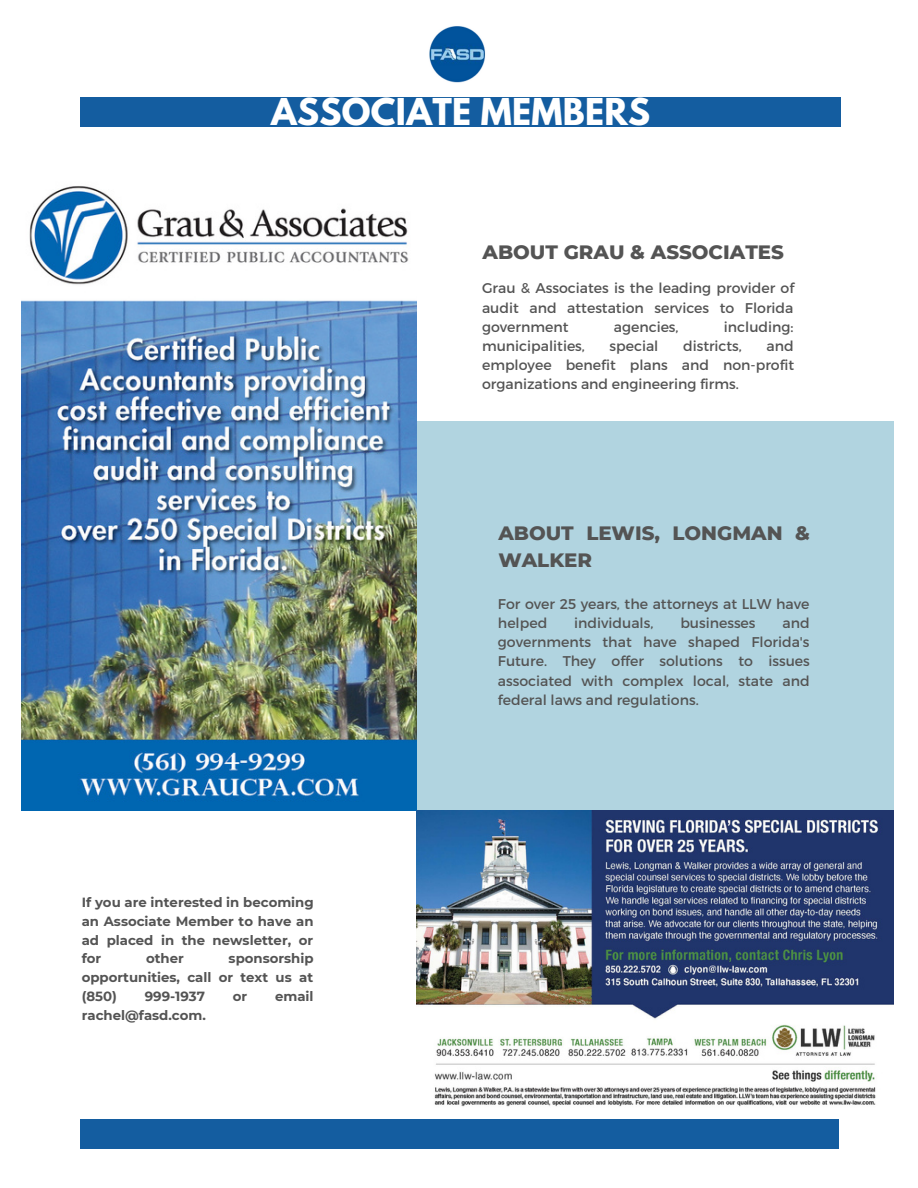
<style>
.page{position:relative;width:918px;height:1188px;background:#fff}
.page>*{position:absolute;margin:0;border:0;box-sizing:border-box;transform-origin:0 0}
.t1{font:700 32.85px "League Spartan";letter-spacing:.01em;color:#fff}
.t2{font:800 19.8px/27px "Montserrat";color:#545454}
.t3{font:14.1px/19.2px "Montserrat";color:#545454;text-align:justify}
.t4{font:700 13.35px/18.9px "Montserrat";color:#545454;text-align:justify}
</style>
<div class="page">
<div style="left:80px;top:97px;width:761px;height:30px;background:#145da0"></div>
<img style="left:429px;top:26px;width:56px;height:57px">
<img style="left:22px;top:186px;width:395px;height:625px">
<div style="left:81px;top:1119px;width:758px;height:29px;background:#145da0"></div>
<div style="left:417px;top:422px;width:477px;height:389px;background:#b1d4e0"></div>
<img style="left:417px;top:811px;width:477px;height:296px">
<h1 class="t1" style="left:271px;top:96px;width:381px">ASSOCIATE MEMBERS</h1>
<h2 class="t2" style="left:483px;top:238px;width:303px">ABOUT GRAU &amp; ASSOCIATES</h2>
<p class="t3" style="left:482px;top:278px;width:314px">Grau &amp; Associates is the leading provider of audit and attestation services to Florida government</p>
<p class="t3" style="left:614px;top:316px;width:66px">agencies,</p>
<p class="t3" style="left:724px;top:316px;width:71px">including:</p>
<p class="t3" style="left:482px;top:335px;width:104px">municipalities,</p>
<p class="t3" style="left:610px;top:335px;width:50px">special</p>
<p class="t3" style="left:683px;top:335px;width:60px">districts,</p>
<p class="t3" style="left:482px;top:335px;width:314px;text-indent:285px">and employee benefit plans and non-profit organizations and engineering firms.</p>
<h2 class="t2" style="left:498px;top:520px;width:313px">ABOUT LEWIS, LONGMAN &amp;<br>WALKER</h2>
<p class="t4" style="left:82px;top:893px;width:234px">If you are interested in becoming an Associate Member to have an ad placed in the newsletter, or for</p>
<p class="t4" style="left:82px;top:949px;width:233px;text-indent:147px">sponsorship opportunities, call or text us at (850)</p>
<p class="t4" style="left:146px;top:949px;width:39px">other</p>
<p class="t4" style="left:145px;top:987px;width:62px">999-1937</p>
<p class="t4" style="left:233px;top:987px;width:16px">or</p>
<p class="t4" style="left:275px;top:987px;width:40px">email</p>
<p class="t4" style="left:82px;top:1006px;width:126px">rachel@fasd.com.</p>
<p class="t3" style="left:498px;top:594px;width:313px">For over 25 years, the attorneys at LLW have helped</p>
<p class="t3" style="left:574px;top:613px;width:81px">individuals,</p>
<p class="t3" style="left:680px;top:613px;width:77px">businesses</p>
<p class="t3" style="left:498px;top:613px;width:313px;text-indent:285px">and governments that have shaped Florida's Future. They offer solutions to issues associated with complex local, state and federal laws and regulations.</p>
</div>
